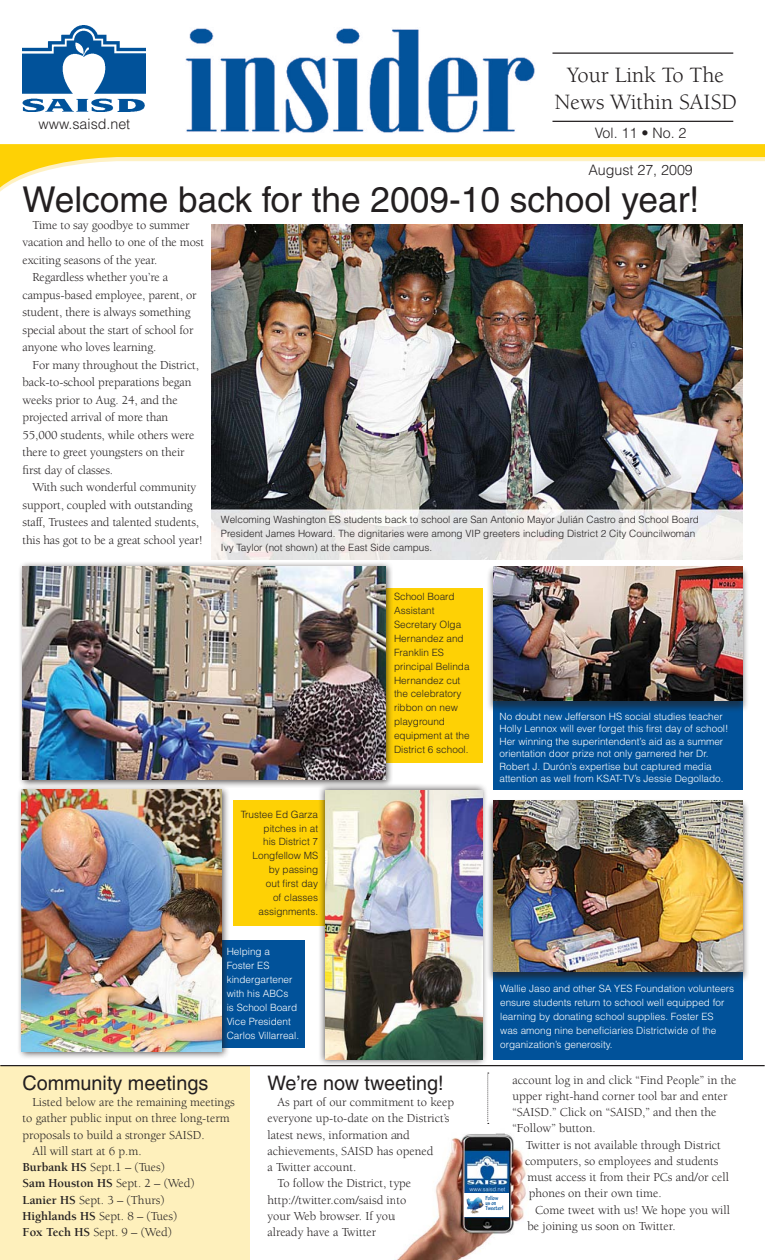
<style>
.page{position:relative;width:765px;height:1260px;background:#fff}
.page>*{position:absolute;margin:0;border:0;box-sizing:border-box;transform-origin:0 0}
.t1{font:35.62px "Helvetica";color:#231f20}
.t2{font:22.5px/27px "Berkeley";color:#231f20;text-align:center}
.t3{font:20px "Helvetica";color:#231f20}
.t4{font:300 14.38px "Helvetica";color:#231f20}
.Paragraph_Style_1{font:12.5px/17.5px "Berkeley";color:#231f20}
.Paragraph_Style_1-2{font:700 12.5px "Berkeley";color:#231f20}
.t5{font:300 10px/13.9px "Helvetica";color:#fff}
.t6{font:300 10px/13.9px "Helvetica";color:#231f20}
.t7{font:700 condensed 6.38px/5.1px "Tekton Pro";color:#01529a}
.s1{font-weight:700}
.s2{font-weight:400}
</style>
<div class="page">
<div style="left:0;top:1065px;width:250px;height:195px;background:#fef0bc"></div>
<img style="left:211px;top:224px;width:531px;height:335px">
<div style="left:493px;top:970px;width:249px;height:90px;background:#01529a"></div>
<div style="left:212px;top:940px;width:93px;height:108px;background:#01529a"></div>
<div style="left:493px;top:700px;width:249px;height:90px;background:#01529a"></div>
<div style="left:234px;top:800px;width:96px;height:126px;background:#fed105"></div>
<div style="left:383px;top:588px;width:100px;height:175px;background:#fed105"></div>
<img style="left:186px;top:28px;width:349px;height:105px">
<svg style="left:488px;top:1073px;width:1px;height:51px"></svg>
<svg style="left:0;top:144px;width:765px;height:48px"></svg>
<img style="left:22px;top:26px;width:124px;height:85px">
<hr style="left:552px;top:52px;width:181px;height:2px;background:#231f20">
<hr style="left:552px;top:121px;width:181px;height:1px;background:#231f20">
<div style="left:487px;top:565px;width:262px;height:148px;background:#231f20;opacity:.6"></div>
<img style="left:493px;top:566px;width:249px;height:135px">
<div style="left:317px;top:783px;width:171px;height:284px;background:#231f20;opacity:.75"></div>
<img style="left:326px;top:790px;width:157px;height:270px">
<div style="left:17px;top:785px;width:213px;height:275px;background:#231f20;opacity:.75"></div>
<img style="left:22px;top:790px;width:200px;height:261px">
<div style="left:17px;top:561px;width:377px;height:227px;background:#231f20;opacity:.75"></div>
<img style="left:22px;top:566px;width:363px;height:213px">
<div style="left:486px;top:799px;width:263px;height:185px;background:#231f20;opacity:.75"></div>
<img style="left:493px;top:800px;width:249px;height:171px">
<img style="left:394px;top:1133px;width:132px;height:127px">
<div style="left:464px;top:1193px;width:44px;height:24px;background:#fff"></div>
<img style="left:466px;top:1197px;width:18px;height:17px">
<hr style="left:0;top:1065px;width:765px;height:1px;background:#231f20">
<p class="t4" style="left:38px;top:115px;width:93px">www.saisd.net</p>
<p class="t2" style="left:554px;top:62px;width:184px">Your Link To The<br>News Within SAISD</p>
<p class="t4" style="left:595px;top:124px;width:93px">Vol. 11 • No. 2</p>
<p class="t4" style="left:588px;top:161px;width:106px">August 27, 2009</p>
<p class="t1" style="left:22px;top:179px;width:678px">Welcome back for the 2009-10 school year!</p>
<p class="Paragraph_Style_1" style="left:22px;top:216px;width:183px;text-indent:10px">Time to say goodbye to summer vacation and hello to one of the most exciting seasons of the year.</p>
<p class="Paragraph_Style_1" style="left:22px;top:269px;width:176px;text-indent:10px">Regardless whether you’re a campus-based employee, parent, or student, there is always something special about the start of school for anyone who loves learning.</p>
<p class="Paragraph_Style_1" style="left:22px;top:356px;width:178px;text-indent:10px">For many throughout the District, back-to-school preparations began weeks prior to Aug. 24, and the projected arrival of more than</p>
<p class="Paragraph_Style_1" style="left:22px;top:426px;width:173px">55,000 students, while others were there to greet youngsters on their first day of classes.</p>
<p class="Paragraph_Style_1" style="left:22px;top:479px;width:182px;text-indent:10px">With such wonderful community support, coupled with outstanding staff, Trustees and talented students, this has got to be a great school year!</p>
<p class="t6" style="left:221px;top:512px;width:479px">Welcoming Washington ES students back to school are San Antonio Mayor Julián Castro and School Board<br>President James Howard. The dignitaries were among VIP greeters including District 2 City Councilwoman</p>
<p class="t6" style="left:221px;top:540px;width:213px">Ivy Taylor (not shown) at the East Side campus.</p>
<p class="t6" style="left:241px;top:807px;width:79px;text-align:right">Trustee Ed Garza pitches in at<br>his District 7<br>Longfellow MS</p>
<p class="t6" style="left:259px;top:862px;width:61px;text-align:right">by passing out first day of classes assignments.</p>
<p class="t5" style="left:227px;top:945px;width:74px">Helping a<br>Foster ES kindergartener with his ABCs<br>is School Board<br>Vice President<br>Carlos Villarreal.</p>
<p class="t6" style="left:394px;top:590px;width:77px">School Board<br>Assistant<br>Secretary Olga<br>Hernandez and<br>Franklin ES principal Belinda<br>Hernandez cut the celebratory ribbon on new playground equipment at the<br>District 6 school.</p>
<p class="t3" style="left:22px;top:1071px;width:187px">Community meetings</p>
<p class="Paragraph_Style_1" style="left:22px;top:1094px;width:214px;line-height:16.2px;text-indent:10px">Listed below are the remaining meetings to gather public input on three long-term proposals to build a stronger SAISD.</p>
<p class="Paragraph_Style_1" style="left:32px;top:1142px;width:111px">All will start at 6 p.m.</p>
<p class="Paragraph_Style_1" style="left:22px;top:1159px;width:144px"><span class="s1">Burbank HS</span> Sept.1 – (Tues)</p>
<p class="Paragraph_Style_1-2" style="left:22px;top:1177px;width:174px">Sam Houston HS <span class="s2">Sept. 2 – (Wed)</span></p>
<p class="Paragraph_Style_1" style="left:22px;top:1191px;width:144px"><span class="s1">Lanier HS</span> Sept. 3 – (Thurs)</p>
<p class="Paragraph_Style_1" style="left:22px;top:1207px;width:156px"><span class="s1">Highlands HS</span> Sept. 8 – (Tues)</p>
<p class="Paragraph_Style_1" style="left:22px;top:1224px;width:151px"><span class="s1">Fox Tech HS</span> Sept. 9 – (Wed)</p>
<p class="t3" style="left:268px;top:1071px;width:178px">We’re now tweeting!</p>
<p class="Paragraph_Style_1" style="left:268px;top:1094px;width:188px;line-height:16.2px;text-indent:10px">As part of our commitment to keep everyone up-to-date on the District’s latest news, information and achievements, SAISD has opened<br>a Twitter account.</p>
<p class="Paragraph_Style_1" style="left:268px;top:1176px;width:145px;line-height:16.2px;text-indent:10px">To follow the District, type http://twitter.com/saisd into your Web browser. If you already have a Twitter</p>
<p class="t5" style="left:500px;top:710px;width:230px;line-height:12.5px">No doubt new Jefferson HS social studies teacher Holly Lennox will ever forget this first day of school!<br>Her winning the superintendent’s aid as a summer orientation door prize not only garnered her Dr.<br>Robert J. Durón’s expertise but captured media attention as well from KSAT-TV’s Jessie Degollado.</p>
<p class="t5" style="left:500px;top:981px;width:236px">Wallie Jaso and other SA YES Foundation volunteers ensure students return to school well equipped for learning by donating school supplies. Foster ES<br>was among nine beneficiaries Districtwide of the organization’s generosity.</p>
<p class="t7" style="left:485px;top:1196px;width:14px">Follow</p>
<p class="t7" style="left:485px;top:1201px;width:20px">us on<br>Tweeter!</p>
<p class="Paragraph_Style_1" style="left:512px;top:1072px;width:226px;line-height:16.2px">account log in and click “Find People” in the upper right-hand corner tool bar and enter “SAISD.” Click on “SAISD,” and then the “Follow” button.</p>
<p class="Paragraph_Style_1" style="left:526px;top:1136px;width:197px">Twitter is not available through District</p>
<p class="Paragraph_Style_1" style="left:525px;top:1153px;width:195px">computers, so employees and students</p>
<p class="Paragraph_Style_1" style="left:528px;top:1169px;width:203px">must access it from their PCs and/or cell</p>
<p class="Paragraph_Style_1" style="left:529px;top:1185px;width:134px">phones on their own time.</p>
<p class="Paragraph_Style_1" style="left:528px;top:1202px;width:204px;line-height:16.2px;text-indent:8px">Come tweet with us! We hope you will be joining us soon on Twitter.</p>
</div>
